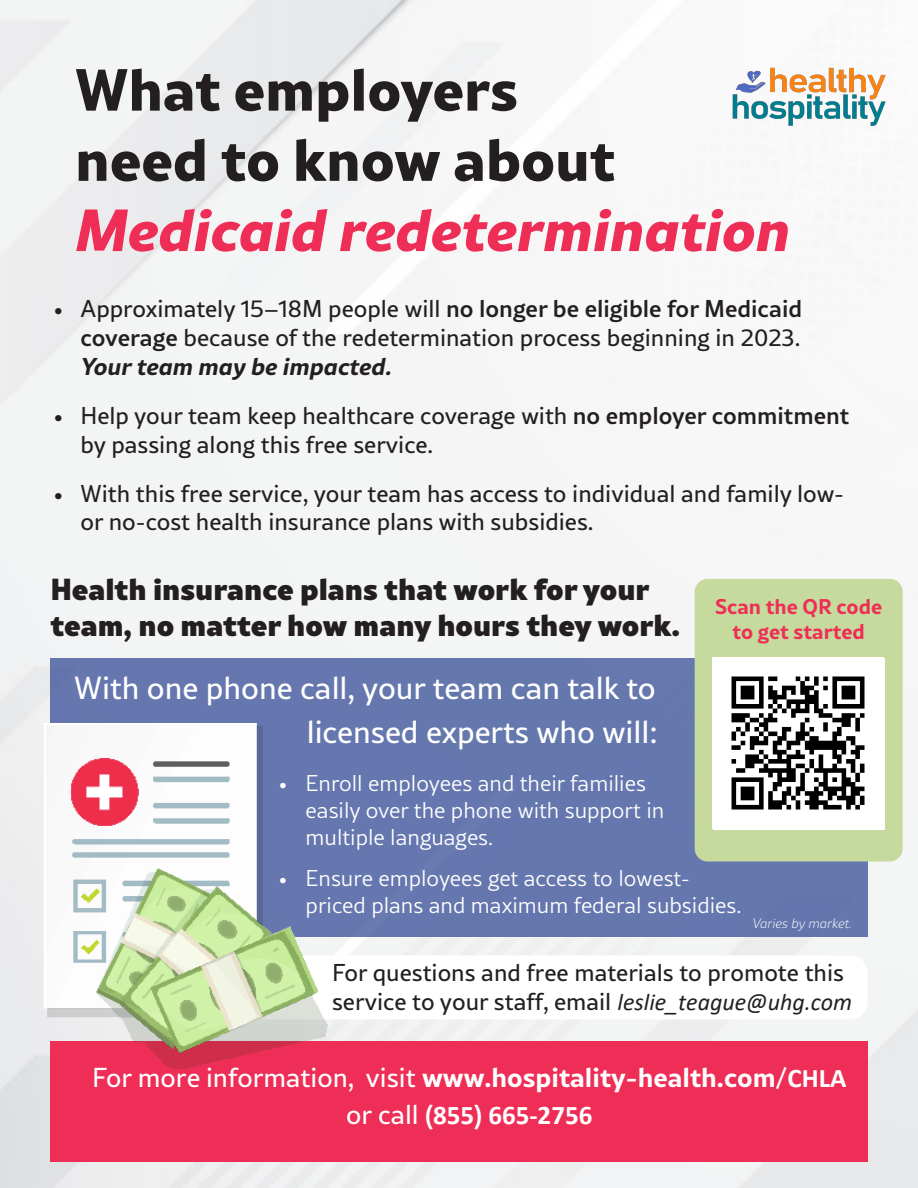
<style>
.page{position:relative;width:918px;height:1188px;background:#fff}
.page>*{position:absolute;margin:0;border:0;box-sizing:border-box;transform-origin:0 0}
.t1{font:800 58.5px "Rival Sans";color:#231f20}
.t2{font:italic 800 58.5px "Rival Sans";color:#ee2e56}
.t3{font:31.5px "Rival Sans";color:#fff}
.t4{font:900 30px/36px "Rival Sans";color:#231f20}
.t5{font:27px/37.5px "Rival Sans";color:#fff;text-align:center}
.t6{font:24px/28.8px "Rival Sans";color:#231f20}
.t7{font:300 22.5px/27px "Rival Sans";color:#fff}
.t8{font:700 21px/25.2px "Rival Sans";color:#ee2e56;text-align:center}
.t9{font:italic 200 13.5px "Rival Sans";color:#fff}
.s1{font-weight:500}
.s2{font-weight:700;font-style:italic}
.s3{font-family:"Calibri";font-style:italic}
.s4{font-weight:700}
.s5{font-family:"Calibri";font-weight:700}
</style>
<div class="page">
<img style="left:0;top:0;width:918px;height:1188px">
<div style="left:50px;top:1041px;width:818px;height:120px;background:#ee2e56"></div>
<div style="left:50px;top:658px;width:818px;height:278px;background:#6577ae"></div>
<div style="left:226px;top:955px;width:642px;height:64px;background:#fff;border-radius:17px"></div>
<img style="left:25px;top:724px;width:303px;height:345px">
<div style="left:695px;top:579px;width:208px;height:282px;background:#c6da9d;border-radius:13px"></div>
<div style="left:713px;top:658px;width:172px;height:172px;background:#fff"></div>
<img style="left:715px;top:1px;width:189px;height:189px">
<img style="left:731px;top:676px;width:134px;height:134px">
<p class="t1" style="left:75px;top:43px;width:445px">What employers</p>
<p class="t1" style="left:75px;top:113px;width:542px">need to know about</p>
<p class="t2" style="left:75px;top:183px;width:717px">Medicaid redetermination</p>
<p class="t6" style="left:81px;top:294px;width:723px;text-align:justify;text-indent:-27px">• Approximately 15–18M people will <span class="s1">no longer be eligible for Medicaid coverage</span> because of the redetermination process beginning in 2023.<br><span class="s2">Your team may be impacted.</span></p>
<p class="t6" style="left:81px;top:401px;width:770px;text-indent:-27px">• Help your team keep healthcare coverage with <span class="s1">no employer commitment </span>by passing along this free service.</p>
<p class="t6" style="left:81px;top:478px;width:765px;text-indent:-27px">• With this free service, your team has access to individual and family low&shy;or no-cost health insurance plans with subsidies.</p>
<p class="t4" style="left:50px;top:569px;width:631px">Health insurance plans that work for your team, no matter how many hours they work.</p>
<p class="t3" style="left:74px;top:665px;width:583px">With one phone call, your team can talk to</p>
<p class="t3" style="left:307px;top:709px;width:353px">licensed experts who will:</p>
<p class="t8" style="left:715px;top:593px;width:169px">Scan the QR code to get started</p>
<p class="t7" style="left:306px;top:770px;width:360px;text-indent:-27px">• Enroll employees and their families easily over the phone with support in multiple languages.</p>
<p class="t7" style="left:306px;top:864px;width:437px;text-indent:-27px">• Ensure employees get access to lowest&shy;priced plans and maximum federal subsidies.</p>
<p class="t9" style="left:752px;top:914px;width:101px">Varies by market.</p>
<p class="t6" style="left:332px;top:957px;width:521px">For questions and free materials to promote this service to your staff, email <span class="s3">leslie_teague@uhg.com</span></p>
<p class="t5" style="left:92px;top:1058px;width:756px">For more information, visit <span class="s4">www.hospitality-health.com/</span><span class="s5">CHLA </span>or call <span class="s4">(</span><span class="s5">855</span><span class="s4">)</span> <span class="s5">665-2756</span></p>
</div>
